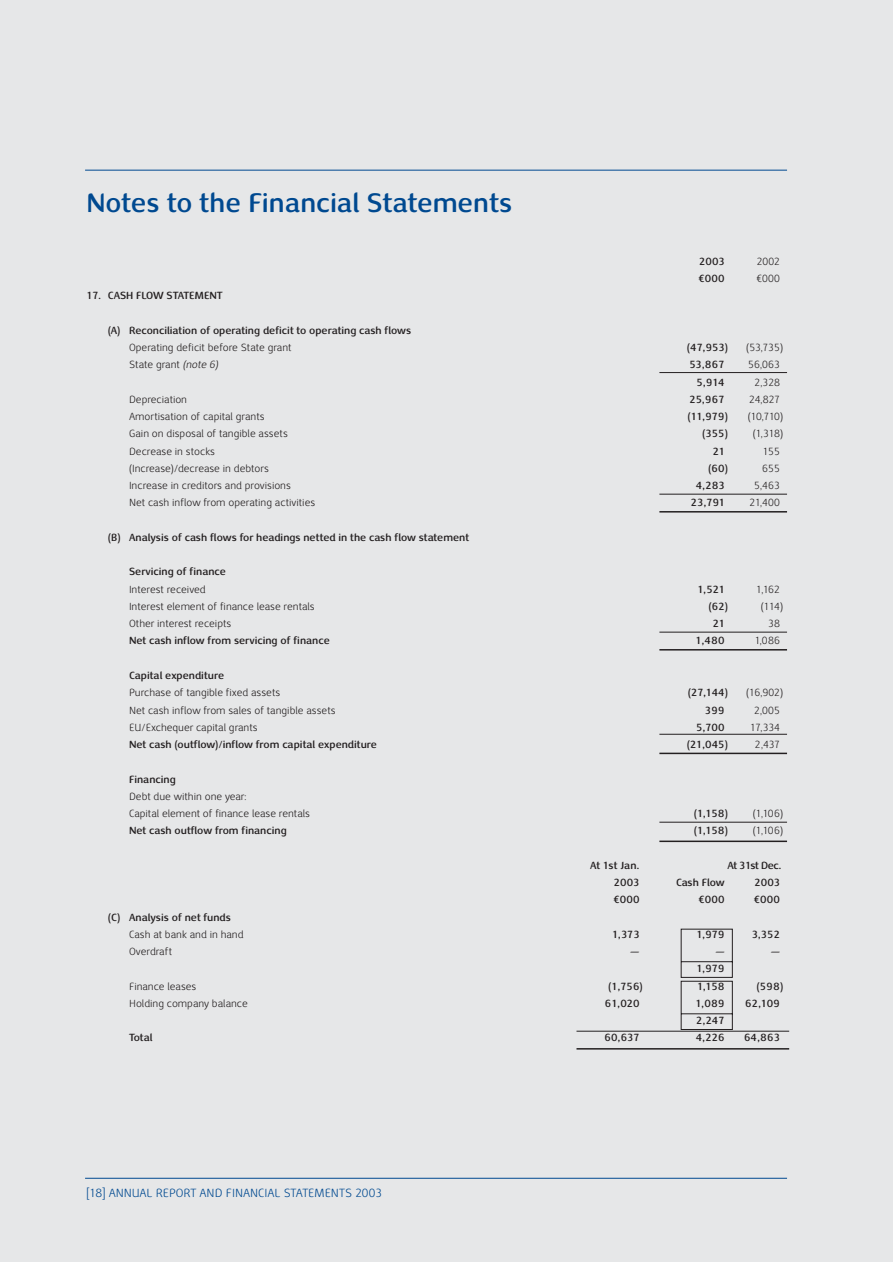
<style>
.page{position:relative;width:893px;height:1262px;background:#fff}
.page>*{position:absolute;margin:0;border:0;box-sizing:border-box;transform-origin:0 0}
.t1{font:700 27px "Nexus Sans";color:#004990}
.t2{font:12px "Nexus Sans";color:#004990}
.t3{font:10.5px/17.2px "Nexus Sans";color:#231f20}
.t4{font:700 10.5px "Nexus Sans";color:#231f20}
.t5{font:700 10.5px/17.2px "Nexus Sans";letter-spacing:-.02em;color:#231f20;text-align:right}
.t6{font:700 10.5px "Nexus Sans";letter-spacing:-.035em;color:#231f20}
.s1{font-style:italic}
</style>
<div class="page">
<div style="left:0;top:0;width:892px;height:1261px;background:#e6e7e8"></div>
<hr style="left:576px;top:1048px;width:213px;height:1px;background:#231f20">
<hr style="left:576px;top:1030px;width:213px;height:1px;background:#231f20">
<hr style="left:659px;top:840px;width:128px;height:2px;background:#231f20">
<hr style="left:659px;top:821px;width:128px;height:1px;background:#231f20">
<hr style="left:659px;top:752px;width:128px;height:2px;background:#231f20">
<hr style="left:659px;top:734px;width:128px;height:1px;background:#231f20">
<hr style="left:659px;top:649px;width:128px;height:1px;background:#231f20">
<hr style="left:659px;top:632px;width:128px;height:1px;background:#231f20">
<hr style="left:659px;top:511px;width:128px;height:1px;background:#231f20">
<hr style="left:659px;top:494px;width:128px;height:1px;background:#231f20">
<hr style="left:659px;top:372px;width:128px;height:1px;background:#231f20">
<hr style="left:85px;top:170px;width:702px;height:1px;background:#004990">
<hr style="left:85px;top:1177px;width:702px;height:1px;background:#004990">
<svg style="left:680px;top:928px;width:53px;height:102px"></svg>
<h1 class="t1" style="left:87px;top:192px;width:427px">Notes to the Financial Statements</h1>
<p class="t4" style="left:699px;top:257px;width:27px">2003</p>
<p class="t3" style="left:756px;top:254px;width:25px">2002</p>
<p class="t4" style="left:698px;top:274px;width:28px">€000</p>
<p class="t3" style="left:756px;top:271px;width:25px">€000</p>
<p class="t4" style="left:87px;top:292px;width:138px">17. CASH FLOW STATEMENT</p>
<p class="t4" style="left:108px;top:326px;width:305px">(A) Reconciliation of operating deficit to operating cash flows</p>
<p class="t3" style="left:129px;top:340px;width:164px">Operating deficit before State grant</p>
<p class="t4" style="left:686px;top:343px;width:43px">(47,953)</p>
<p class="t3" style="left:746px;top:340px;width:38px">(53,735)</p>
<p class="t3" style="left:129px;top:357px;width:91px">State grant <span class="s1">(note 6)</span></p>
<p class="t4" style="left:689px;top:361px;width:37px">53,867</p>
<p class="t3" style="left:748px;top:357px;width:33px">56,063</p>
<p class="t4" style="left:696px;top:378px;width:30px">5,914</p>
<p class="t3" style="left:754px;top:374px;width:27px">2,328</p>
<p class="t3" style="left:129px;top:392px;width:59px">Depreciation</p>
<p class="t4" style="left:689px;top:395px;width:37px">25,967</p>
<p class="t3" style="left:749px;top:392px;width:32px">24,827</p>
<p class="t3" style="left:129px;top:409px;width:137px">Amortisation of capital grants</p>
<p class="t4" style="left:687px;top:412px;width:42px">(11,979)</p>
<p class="t3" style="left:747px;top:409px;width:37px">(10,710)</p>
<p class="t3" style="left:129px;top:426px;width:160px">Gain on disposal of tangible assets</p>
<p class="t4" style="left:702px;top:430px;width:28px">(355)</p>
<p class="t3" style="left:752px;top:426px;width:32px">(1,318)</p>
<p class="t3" style="left:129px;top:443px;width:88px">Decrease in stocks</p>
<p class="t4" style="left:712px;top:447px;width:13px">21</p>
<p class="t3" style="left:762px;top:443px;width:19px">155</p>
<p class="t3" style="left:129px;top:461px;width:141px">(Increase)/decrease in debtors</p>
<p class="t4" style="left:708px;top:464px;width:21px">(60)</p>
<p class="t3" style="left:762px;top:461px;width:19px">655</p>
<p class="t3" style="left:129px;top:478px;width:163px">Increase in creditors and provisions</p>
<p class="t4" style="left:695px;top:481px;width:30px">4,283</p>
<p class="t3" style="left:754px;top:478px;width:27px">5,463</p>
<p class="t3" style="left:129px;top:495px;width:188px">Net cash inflow from operating activities</p>
<p class="t4" style="left:691px;top:499px;width:35px">23,791</p>
<p class="t3" style="left:749px;top:495px;width:32px">21,400</p>
<p class="t4" style="left:108px;top:533px;width:362px">(B) Analysis of cash flows for headings netted in the cash flow statement</p>
<p class="t4" style="left:129px;top:568px;width:98px">Servicing of finance</p>
<p class="t3" style="left:129px;top:581px;width:78px">Interest received</p>
<p class="t4" style="left:697px;top:585px;width:29px">1,521</p>
<p class="t3" style="left:756px;top:581px;width:25px">1,162</p>
<p class="t3" style="left:129px;top:599px;width:187px">Interest element of finance lease rentals</p>
<p class="t4" style="left:708px;top:602px;width:21px">(62)</p>
<p class="t3" style="left:760px;top:599px;width:24px">(114)</p>
<p class="t3" style="left:129px;top:616px;width:104px">Other interest receipts</p>
<p class="t4" style="left:712px;top:619px;width:13px">21</p>
<p class="t3" style="left:768px;top:616px;width:13px">38</p>
<p class="t4" style="left:129px;top:637px;width:202px">Net cash inflow from servicing of finance</p>
<p class="t4" style="left:695px;top:637px;width:31px">1,480</p>
<p class="t3" style="left:754px;top:633px;width:27px">1,086</p>
<p class="t4" style="left:129px;top:671px;width:96px">Capital expenditure</p>
<p class="t3" style="left:129px;top:685px;width:153px">Purchase of tangible fixed assets</p>
<p class="t4" style="left:688px;top:688px;width:42px">(27,144)</p>
<p class="t3" style="left:746px;top:685px;width:39px">(16,902)</p>
<p class="t3" style="left:129px;top:702px;width:208px">Net cash inflow from sales of tangible assets</p>
<p class="t4" style="left:704px;top:706px;width:21px">399</p>
<p class="t3" style="left:754px;top:702px;width:27px">2,005</p>
<p class="t3" style="left:129px;top:719px;width:130px">EU/Exchequer capital grants</p>
<p class="t4" style="left:696px;top:723px;width:30px">5,700</p>
<p class="t3" style="left:750px;top:719px;width:31px">17,334</p>
<p class="t4" style="left:129px;top:740px;width:249px">Net cash (outflow)/inflow from capital expenditure</p>
<p class="t4" style="left:686px;top:740px;width:43px">(21,045)</p>
<p class="t3" style="left:755px;top:737px;width:27px">2,437</p>
<p class="t4" style="left:129px;top:775px;width:48px">Financing</p>
<p class="t3" style="left:129px;top:788px;width:182px">Debt due within one year:<br>Capital element of finance lease rentals</p>
<p class="t4" style="left:693px;top:809px;width:36px">(1,158)</p>
<p class="t3" style="left:752px;top:806px;width:32px">(1,106)</p>
<p class="t4" style="left:129px;top:826px;width:159px">Net cash outflow from financing</p>
<p class="t4" style="left:693px;top:826px;width:36px">(1,158)</p>
<p class="t3" style="left:752px;top:823px;width:32px">(1,106)</p>
<p class="t4" style="left:590px;top:861px;width:51px">At 1st Jan.</p>
<p class="t6" style="left:727px;top:861px;width:56px">At 31st Dec.</p>
<p class="t4" style="left:614px;top:878px;width:27px">2003</p>
<p class="t4" style="left:676px;top:878px;width:50px">Cash Flow</p>
<p class="t4" style="left:754px;top:878px;width:27px">2003</p>
<p class="t4" style="left:613px;top:895px;width:28px">€000</p>
<p class="t4" style="left:698px;top:895px;width:28px">€000</p>
<p class="t4" style="left:753px;top:895px;width:28px">€000</p>
<p class="t4" style="left:108px;top:913px;width:124px">(C) Analysis of net funds</p>
<p class="t3" style="left:129px;top:926px;width:116px">Cash at bank and in hand</p>
<p class="t4" style="left:612px;top:930px;width:29px">1,373</p>
<p class="t4" style="left:751px;top:930px;width:30px">3,352</p>
<p class="t3" style="left:129px;top:944px;width:44px">Overdraft</p>
<p class="t4" style="left:630px;top:947px;width:11px">—</p>
<p class="t4" style="left:770px;top:947px;width:11px">—</p>
<p class="t5" style="left:695px;top:926px;width:31px">1,979 —<br>1,979<br>1,158<br>1,089<br>2,247</p>
<p class="t3" style="left:129px;top:978px;width:69px">Finance leases</p>
<p class="t4" style="left:608px;top:982px;width:36px">(1,756)</p>
<p class="t4" style="left:756px;top:982px;width:28px">(598)</p>
<p class="t3" style="left:129px;top:995px;width:120px">Holding company balance</p>
<p class="t4" style="left:605px;top:999px;width:36px">61,020</p>
<p class="t4" style="left:745px;top:999px;width:36px">62,109</p>
<p class="t4" style="left:129px;top:1033px;width:25px">Total</p>
<p class="t4" style="left:604px;top:1033px;width:37px">60,637</p>
<p class="t4" style="left:695px;top:1033px;width:30px">4,226</p>
<p class="t4" style="left:744px;top:1033px;width:37px">64,863</p>
<p class="t2" style="left:87px;top:1187px;width:297px">[18] ANNUAL REPORT AND FINANCIAL STATEMENTS 2003</p>
</div>
